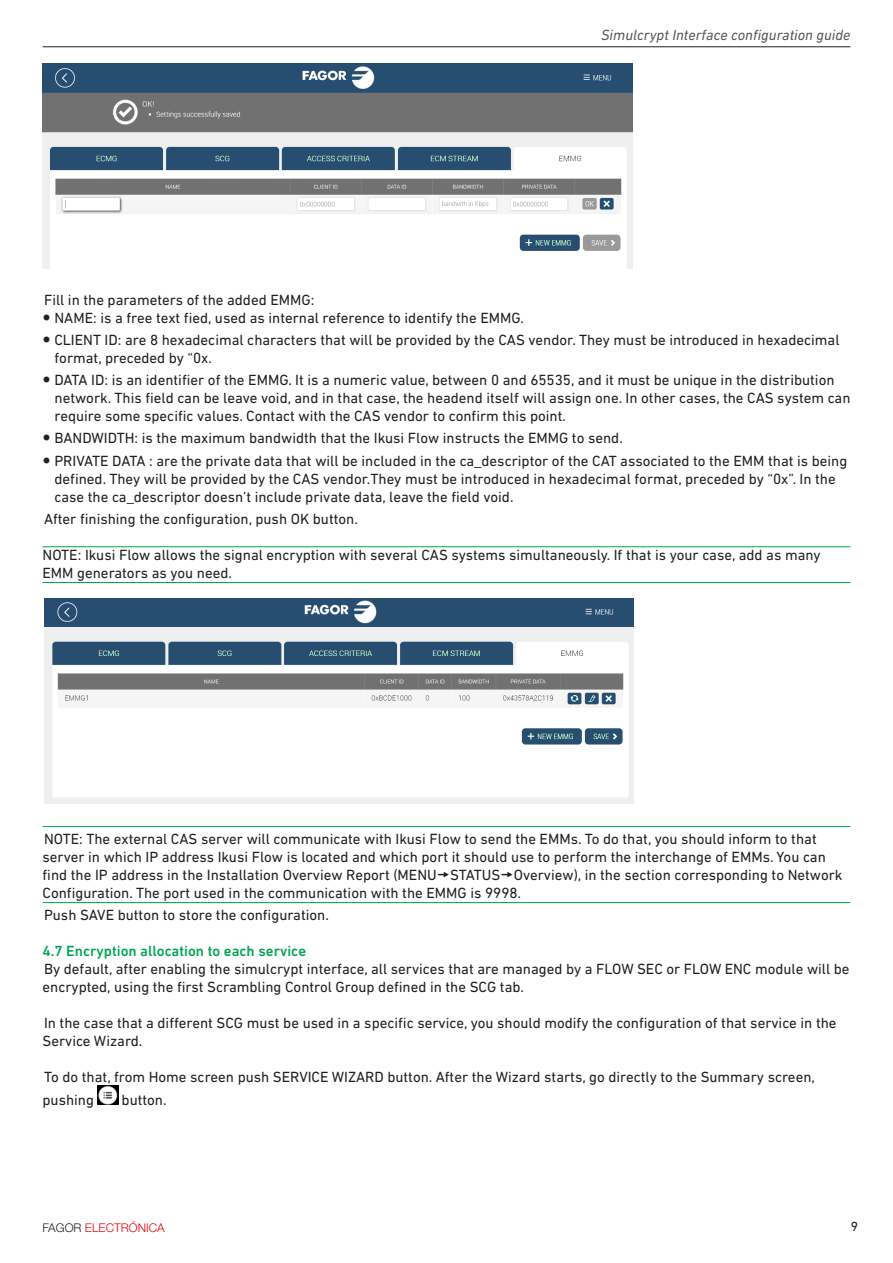
<style>
.page{position:relative;width:893px;height:1263px;background:#fff}
.page>*{position:absolute;margin:0;border:0;box-sizing:border-box;transform-origin:0 0}
.t1{font:15px/18px "DIN Next LT Pro";color:#231f20}
.t2{font:italic 15px "DIN Next LT Pro";color:#57585a}
.t3{font:500 15px "DIN Next LT Pro";color:#00a54f}
.t4{font:13.5px "DIN Next LT Pro";color:#231f20}
.t5{font:300 12px "Helvetica Neue";color:#e30512}
.s1{color:#231f20}
</style>
<div class="page">
<hr style="left:43px;top:47px;width:807px;height:1px;background:#231f20">
<hr style="left:43px;top:546px;width:807px;height:1px;background:#00a54f">
<hr style="left:43px;top:582px;width:807px;height:1px;background:#00a54f">
<hr style="left:43px;top:826px;width:807px;height:1px;background:#00a54f">
<hr style="left:43px;top:902px;width:807px;height:1px;background:#00a54f">
<img style="left:43px;top:64px;width:589px;height:205px">
<img style="left:44px;top:599px;width:590px;height:205px">
<img style="left:98px;top:1085px;width:20px;height:20px">
<p class="t2" style="left:601px;top:26px;width:251px">Simulcrypt Interface configuration guide</p>
<p class="t1" style="left:44px;top:290px;width:272px">Fill in the parameters of the added EMMG:</p>
<p class="t1" style="left:54px;top:308px;width:471px">NAME: is a free text fied, used as internal reference to identify the EMMG.</p>
<p class="t1" style="left:54px;top:331px;width:786px">CLIENT ID: are 8 hexadecimal characters that will be provided by the CAS vendor. They must be introduced in hexadecimal format, preceded by “0x.</p>
<p class="t1" style="left:54px;top:371px;width:798px">DATA ID: is an identifier of the EMMG. It is a numeric value, between 0 and 65535, and it must be unique in the distribution network. This field can be leave void, and in that case, the headend itself will assign one. In other cases, the CAS system can require some specific values. Contact with the CAS vendor to confirm this point.</p>
<p class="t1" style="left:54px;top:429px;width:570px">BANDWIDTH: is the maximum bandwidth that the Ikusi Flow instructs the EMMG to send.</p>
<p class="t1" style="left:54px;top:451px;width:794px">PRIVATE DATA : are the private data that will be included in the ca_descriptor of the CAT associated to the EMM that is being defined. They will be provided by the CAS vendor.They must be introduced in hexadecimal format, preceded by “0x”. In the case the ca_descriptor doesn’t include private data, leave the field void.</p>
<p class="t1" style="left:44px;top:510px;width:315px">After finishing the configuration, push OK button.</p>
<p class="t1" style="left:43px;top:546px;width:780px">NOTE: Ikusi Flow allows the signal encryption with several CAS systems simultaneously. If that is your case, add as many<br>EMM generators as you need.</p>
<p class="t1" style="left:43px;top:830px;width:802px">NOTE: The external CAS server will communicate with Ikusi Flow to send the EMMs. To do that, you should inform to that server in which IP address Ikusi Flow is located and which port it should use to perform the interchange of EMMs. You can find the IP address in the Installation Overview Report (MENU STATUS Overview), in the section corresponding to Network Configuration. The port used in the communication with the EMMG is 9998.</p>
<p class="t1" style="left:44px;top:906px;width:286px">Push SAVE button to store the configuration.</p>
<p class="t3" style="left:43px;top:942px;width:265px">4.7 Encryption allocation to each service</p>
<p class="t1" style="left:43px;top:960px;width:809px">By default, after enabling the simulcrypt interface, all services that are managed by a FLOW SEC or FLOW ENC module will be encrypted, using the first Scrambling Control Group defined in the SCG tab.</p>
<p class="t1" style="left:43px;top:1014px;width:796px">In the case that a different SCG must be used in a specific service, you should modify the configuration of that service in the<br>Service Wizard.</p>
<p class="t1" style="left:43px;top:1065px;width:774px;line-height:22.6px">To do that, from Home screen push SERVICE WIZARD button. After the Wizard starts, go directly to the Summary screen, pushing</p>
<p class="t1" style="left:122px;top:1090px;width:47px">button.</p>
<p class="t5" style="left:43px;top:1218px;width:124px"><span class="s1">FAGOR</span> ELECTRÓNICA</p>
<p class="t4" style="left:851px;top:1218px;width:9px">9</p>
</div>
